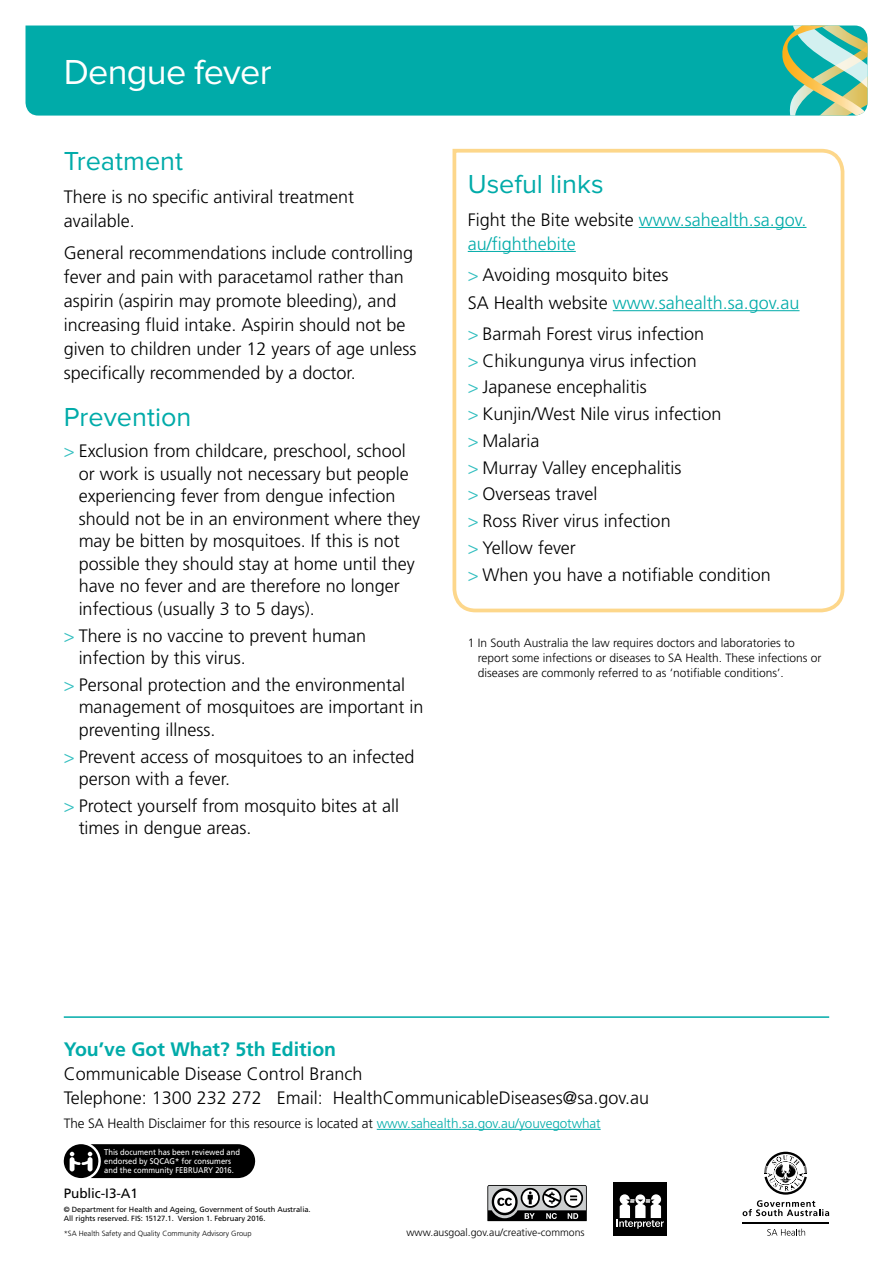
<style>
.page{position:relative;width:893px;height:1263px;background:#fff}
.page>*{position:absolute;margin:0;border:0;box-sizing:border-box;transform-origin:0 0}
.Disease_Heading_Cont{font:36px "Proxima Nova";letter-spacing:-.02em;color:#fff}
.Subhead_1{font:27px "Proxima Nova";color:#00aba9}
.t1{font:700 19.5px "Frutiger";color:#00aba9}
.Body_Copy{font:300 18px/22.5px "Frutiger";color:#000}
.Body_Copy-2{font:300 18px/24px "Frutiger";color:#00aba9}
.t2{font:300 13.5px "Frutiger";letter-spacing:-.005em;color:#000}
.t3{font:13.5px "Frutiger";letter-spacing:-.005em;color:#000}
.Reference{font:300 12px/15px "Frutiger";color:#000}
.Body_Copy-3{font:300 10.5px "Frutiger";color:#000}
.t4{font:8.25px/9px "Frutiger";color:#fff;scale:.92 1}
.t5{font:7.5px/9px "Frutiger";color:#000}
.t6{font:300 7.5px "Frutiger";color:#000}
.s1{color:#31bebf}
.s2{color:#000}
.s3{color:#00aba9}
</style>
<div class="page">
<div style="left:26px;top:26px;width:754px;height:90px;background:#00aba9"></div>
<svg style="left:780px;top:26px;width:87px;height:90px;background:#7bc3a3"></svg>
<svg style="left:63px;top:1144px;width:192px;height:34px;background:#171717"></svg>
<svg style="left:767px;top:1228px;width:38px;height:8px"></svg>
<hr style="left:742px;top:1222px;width:87px;height:1px;background:#000">
<svg style="left:743px;top:1152px;width:86px;height:64px"></svg>
<hr style="left:64px;top:1016px;width:765px;height:2px;background:#00aba9">
<svg style="left:487px;top:1185px;width:100px;height:36px"></svg>
<div style="left:614px;top:1182px;width:53px;height:54px;background:#000"></div>
<svg style="left:617px;top:1194px;width:47px;height:35px"></svg>
<hr style="left:377px;top:1129px;width:224px;height:1px;background:#00aba9">
<svg style="left:452px;top:148px;width:393px;height:465px"></svg>
<p class="Disease_Heading_Cont" style="left:64px;top:52px;width:209px">Dengue fever</p>
<p class="Subhead_1" style="left:64px;top:146px;width:121px">Treatment</p>
<p class="Body_Copy" style="left:64px;top:185px;width:292px;line-height:24px">There is no specific antiviral treatment available.</p>
<p class="Body_Copy" style="left:64px;top:241px;width:354px;line-height:24px">General recommendations include controlling fever and pain with paracetamol rather than aspirin (aspirin may promote bleeding), and increasing fluid intake. Aspirin should not be given to children under 12 years of age unless specifically recommended by a doctor.</p>
<p class="Subhead_1" style="left:64px;top:402px;width:129px">Prevention</p>
<p class="Body_Copy" style="left:79px;top:440px;width:343px;text-indent:-15px"><span class="s1">&gt;</span> Exclusion from childcare, preschool, school or work is usually not necessary but people experiencing fever from dengue infection should not be in an environment where they may be bitten by mosquitoes. If this is not possible they should stay at home until they have no fever and are therefore no longer infectious (usually 3 to 5 days).</p>
<p class="Body_Copy" style="left:79px;top:624px;width:289px;text-indent:-15px"><span class="s1">&gt;</span> There is no vaccine to prevent human infection by this virus.</p>
<p class="Body_Copy" style="left:79px;top:673px;width:346px;text-indent:-15px"><span class="s1">&gt;</span> Personal protection and the environmental management of mosquitoes are important in preventing illness.</p>
<p class="Body_Copy" style="left:79px;top:745px;width:337px;text-indent:-15px"><span class="s1">&gt;</span> Prevent access of mosquitoes to an infected person with a fever.</p>
<p class="Body_Copy" style="left:79px;top:794px;width:322px;text-indent:-15px"><span class="s1">&gt;</span> Protect yourself from mosquito bites at all times in dengue areas.</p>
<p class="Subhead_1" style="left:468px;top:169px;width:137px">Useful links</p>
<p class="Body_Copy-2" style="left:468px;top:208px;width:340px"><span class="s2">Fight the Bite website</span> www.sahealth.sa.gov. au/fighthebite</p>
<p class="Body_Copy" style="left:468px;top:263px;width:202px"><span class="s1">&gt;</span> Avoiding mosquito bites</p>
<p class="Body_Copy-2" style="left:468px;top:291px;width:333px"><span class="s2">SA Health website</span> www.sahealth.sa.gov.au</p>
<p class="Body_Copy" style="left:468px;top:323px;width:238px"><span class="s1">&gt;</span> Barmah Forest virus infection</p>
<p class="Body_Copy" style="left:468px;top:349px;width:230px"><span class="s1">&gt;</span> Chikungunya virus infection</p>
<p class="Body_Copy" style="left:468px;top:376px;width:180px"><span class="s1">&gt;</span> Japanese encephalitis</p>
<p class="Body_Copy" style="left:468px;top:403px;width:255px"><span class="s1">&gt;</span> Kunjin/West Nile virus infection</p>
<p class="Body_Copy" style="left:468px;top:430px;width:73px"><span class="s1">&gt;</span> Malaria</p>
<p class="Body_Copy" style="left:468px;top:456px;width:215px"><span class="s1">&gt;</span> Murray Valley encephalitis</p>
<p class="Body_Copy" style="left:468px;top:483px;width:131px"><span class="s1">&gt;</span> Overseas travel</p>
<p class="Body_Copy" style="left:468px;top:510px;width:204px"><span class="s1">&gt;</span> Ross River virus infection</p>
<p class="Body_Copy" style="left:468px;top:537px;width:110px"><span class="s1">&gt;</span> Yellow fever</p>
<p class="Body_Copy" style="left:468px;top:563px;width:304px"><span class="s1">&gt;</span> When you have a notifiable condition</p>
<p class="Reference" style="left:478px;top:636px;width:345px;text-indent:-10px">1 In South Australia the law requires doctors and laboratories to report some infections or diseases to SA Health. These infections or diseases are commonly referred to as ‘notifiable conditions’.</p>
<p class="t1" style="left:64px;top:1038px;width:274px">You’ve Got What? 5th Edition</p>
<p class="Body_Copy" style="left:64px;top:1062px;width:587px;line-height:24px">Communicable Disease Control Branch<br>Telephone: 1300 232 272 Email: HealthCommunicableDiseases@sa.gov.au</p>
<p class="t2" style="left:64px;top:1116px;width:538px">The SA Health Disclaimer for this resource is located at <span class="s3">www.sahealth.sa.gov.au/youvegotwhat</span></p>
<p class="t4" style="left:104px;top:1148px;width:149px">This document has been reviewed and endorsed by SQCAG* for consumers and the community FEBRUARY 2016.</p>
<p class="t3" style="left:64px;top:1186px;width:76px">Public-I3-A1</p>
<p class="t5" style="left:64px;top:1204px;width:248px">© Department for Health and Ageing, Government of South Australia.<br>All rights reserved. FIS: 15127.1. Version 1. February 2016.</p>
<p class="t6" style="left:64px;top:1229px;width:189px">*SA Health Safety and Quality Community Advisory Group</p>
<p class="Body_Copy-3" style="left:406px;top:1226px;width:180px">www.ausgoal.gov.au/creative-commons</p>
</div>
